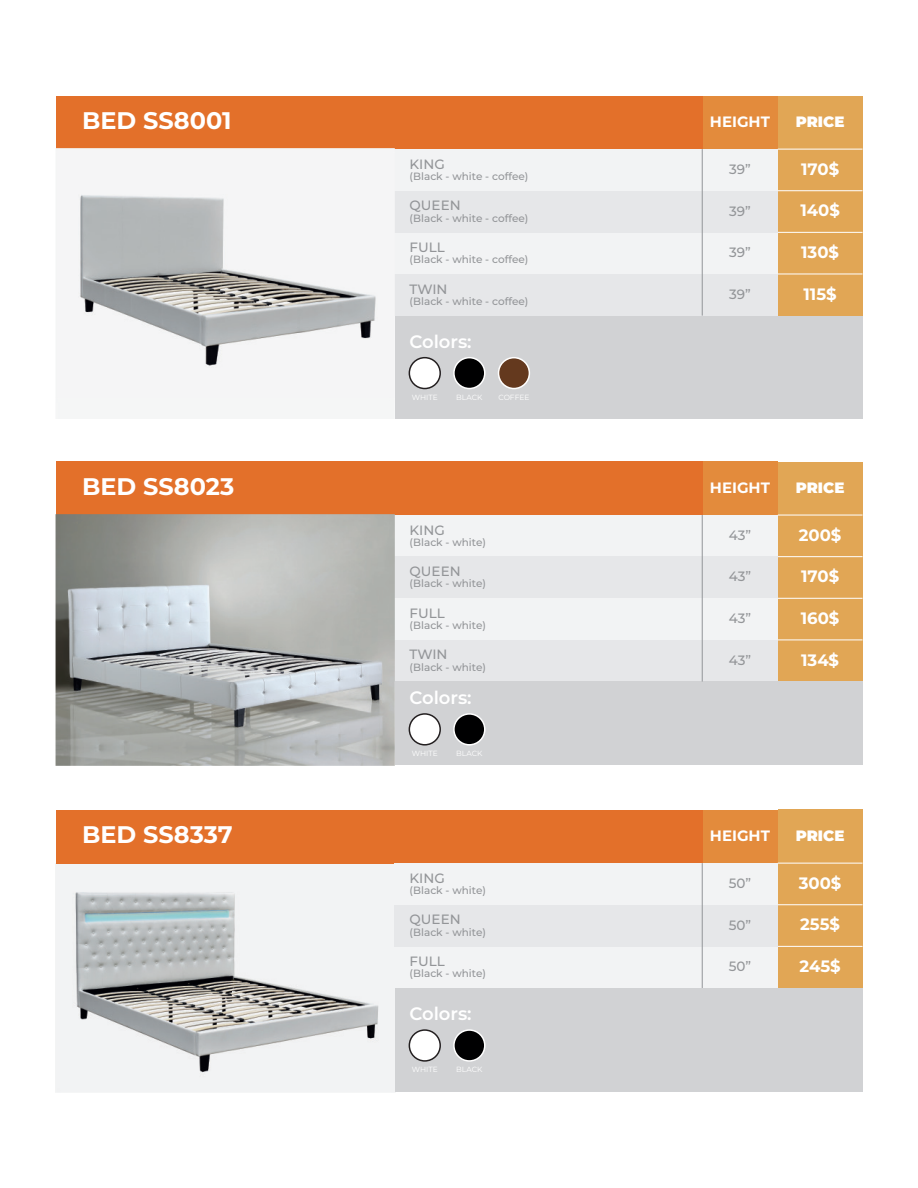
<style>
.page{position:relative;width:918px;height:1188px;background:#fff}
.page>*{position:absolute;margin:0;border:0;box-sizing:border-box;transform-origin:0 0}
.t1{font:700 24px "Montserrat";color:#fff}
.t2{font:600 18px "Montserrat";color:#fff}
.t3{font:700 16.5px "Montserrat";color:#fff}
.t4{font:700 15px "Montserrat";color:#fff}
.t5{font:900 15px "Montserrat";color:#fff}
.t6{font:500 13.5px "Montserrat";color:#939598}
.t7{font:500 10.5px "Montserrat";color:#939598}
.t8{font:7.5px "Montserrat";color:#fff}
</style>
<div class="page">
<div style="left:395px;top:274px;width:383px;height:42px;background:#e6e7e9"></div>
<div style="left:702px;top:96px;width:76px;height:53px;background:#e38b3c"></div>
<div style="left:778px;top:96px;width:85px;height:220px;background:#e1a655"></div>
<div style="left:56px;top:96px;width:646px;height:53px;background:#e3702a"></div>
<hr style="left:778px;top:149px;width:85px;height:1px;background:#fff">
<hr style="left:778px;top:190px;width:85px;height:1px;background:#fff">
<hr style="left:778px;top:232px;width:85px;height:1px;background:#fff">
<hr style="left:778px;top:274px;width:85px;height:1px;background:#fff">
<div style="left:395px;top:316px;width:468px;height:103px;background:#d1d2d4"></div>
<div style="left:395px;top:149px;width:383px;height:42px;background:#f2f3f4"></div>
<div style="left:395px;top:232px;width:383px;height:42px;background:#f2f3f4"></div>
<div style="left:395px;top:191px;width:383px;height:41px;background:#e6e7e9"></div>
<img style="left:56px;top:149px;width:339px;height:270px">
<hr style="left:702px;top:149px;width:1px;height:167px;background:#939598">
<div style="left:409px;top:358px;width:31px;height:31px;background:#fff;border-radius:50%"></div>
<div style="left:409px;top:357px;width:32px;height:32px;border:2px solid #231f20;border-radius:50%"></div>
<div style="left:454px;top:358px;width:31px;height:31px;background:#000001;border-radius:50%"></div>
<div style="left:453px;top:357px;width:33px;height:32px;border:2px solid #fff;border-radius:50%"></div>
<div style="left:499px;top:358px;width:30px;height:31px;background:#64391e;border-radius:50%"></div>
<div style="left:498px;top:357px;width:32px;height:32px;border:2px solid #fff;border-radius:50%"></div>
<div style="left:395px;top:640px;width:383px;height:42px;background:#e6e7e9"></div>
<div style="left:702px;top:462px;width:76px;height:53px;background:#e38b3c"></div>
<div style="left:778px;top:462px;width:85px;height:220px;background:#e1a655"></div>
<div style="left:56px;top:462px;width:646px;height:53px;background:#e3702a"></div>
<hr style="left:778px;top:515px;width:85px;height:1px;background:#fff">
<hr style="left:778px;top:556px;width:85px;height:1px;background:#fff">
<hr style="left:778px;top:598px;width:85px;height:1px;background:#fff">
<hr style="left:778px;top:640px;width:85px;height:1px;background:#fff">
<div style="left:395px;top:682px;width:468px;height:83px;background:#d1d2d4"></div>
<div style="left:395px;top:515px;width:383px;height:42px;background:#f2f3f4"></div>
<div style="left:395px;top:598px;width:383px;height:42px;background:#f2f3f4"></div>
<div style="left:395px;top:557px;width:383px;height:41px;background:#e6e7e9"></div>
<img style="left:55px;top:515px;width:340px;height:250px">
<hr style="left:702px;top:515px;width:1px;height:167px;background:#939598">
<div style="left:409px;top:714px;width:31px;height:31px;background:#fff;border-radius:50%"></div>
<div style="left:409px;top:713px;width:32px;height:33px;border:2px solid #231f20;border-radius:50%"></div>
<div style="left:454px;top:714px;width:31px;height:31px;background:#000001;border-radius:50%"></div>
<div style="left:453px;top:713px;width:33px;height:33px;border:2px solid #fff;border-radius:50%"></div>
<img style="left:55px;top:863px;width:340px;height:229px">
<div style="left:702px;top:810px;width:76px;height:53px;background:#e38b3c"></div>
<div style="left:778px;top:810px;width:85px;height:178px;background:#e1a655"></div>
<div style="left:56px;top:810px;width:646px;height:53px;background:#e3702a"></div>
<hr style="left:778px;top:863px;width:85px;height:1px;background:#fff">
<hr style="left:778px;top:904px;width:85px;height:1px;background:#fff">
<hr style="left:778px;top:946px;width:85px;height:1px;background:#fff">
<div style="left:395px;top:988px;width:468px;height:104px;background:#d1d2d4"></div>
<div style="left:395px;top:863px;width:383px;height:42px;background:#f2f3f4"></div>
<div style="left:395px;top:946px;width:383px;height:42px;background:#f2f3f4"></div>
<div style="left:395px;top:905px;width:383px;height:41px;background:#e6e7e9"></div>
<div style="left:409px;top:1030px;width:31px;height:31px;background:#fff;border-radius:50%"></div>
<div style="left:409px;top:1029px;width:32px;height:33px;border:2px solid #231f20;border-radius:50%"></div>
<div style="left:454px;top:1030px;width:31px;height:31px;background:#000001;border-radius:50%"></div>
<div style="left:453px;top:1029px;width:33px;height:33px;border:2px solid #fff;border-radius:50%"></div>
<hr style="left:702px;top:863px;width:1px;height:125px;background:#939598">
<h1 class="t1" style="left:82px;top:103px;width:151px">BED SS8001</h1>
<h3 class="t5" style="left:796px;top:110px;width:50px">PRICE</h3>
<p class="t6" style="left:410px;top:154px;width:37px">KING</p>
<p class="t7" style="left:410px;top:169px;width:120px">(Black - white - coffee)</p>
<p class="t6" style="left:410px;top:196px;width:53px">QUEEN</p>
<p class="t7" style="left:410px;top:210px;width:120px">(Black - white - coffee)</p>
<h3 class="t4" style="left:710px;top:111px;width:62px">HEIGHT</h3>
<h3 class="t3" style="left:801px;top:157px;width:40px">170$</h3>
<h3 class="t3" style="left:800px;top:199px;width:41px">140$</h3>
<h3 class="t3" style="left:801px;top:240px;width:39px">130$</h3>
<h3 class="t3" style="left:804px;top:282px;width:35px">115$</h3>
<p class="t6" style="left:729px;top:160px;width:23px">39”</p>
<p class="t6" style="left:729px;top:201px;width:23px">39”</p>
<p class="t6" style="left:729px;top:243px;width:23px">39”</p>
<p class="t6" style="left:729px;top:285px;width:23px">39”</p>
<p class="t6" style="left:410px;top:238px;width:37px">FULL</p>
<p class="t7" style="left:410px;top:252px;width:120px">(Black - white - coffee)</p>
<p class="t6" style="left:410px;top:279px;width:39px">TWIN</p>
<p class="t7" style="left:410px;top:294px;width:120px">(Black - white - coffee)</p>
<h2 class="t2" style="left:409px;top:329px;width:64px">Colors:</h2>
<p class="t8" style="left:412px;top:392px;width:27px">WHITE</p>
<p class="t8" style="left:456px;top:392px;width:28px">BLACK</p>
<p class="t8" style="left:498px;top:392px;width:33px">COFFEE</p>
<h1 class="t1" style="left:82px;top:469px;width:154px">BED SS8023</h1>
<h3 class="t5" style="left:796px;top:476px;width:50px">PRICE</h3>
<p class="t6" style="left:410px;top:520px;width:37px">KING</p>
<p class="t7" style="left:410px;top:535px;width:78px">(Black - white)</p>
<p class="t6" style="left:410px;top:562px;width:53px">QUEEN</p>
<p class="t7" style="left:410px;top:576px;width:78px">(Black - white)</p>
<h3 class="t4" style="left:710px;top:477px;width:62px">HEIGHT</h3>
<h3 class="t3" style="left:799px;top:523px;width:44px">200$</h3>
<h3 class="t3" style="left:801px;top:565px;width:40px">170$</h3>
<h3 class="t3" style="left:801px;top:606px;width:40px">160$</h3>
<h3 class="t3" style="left:801px;top:648px;width:40px">134$</h3>
<p class="t6" style="left:729px;top:526px;width:24px">43”</p>
<p class="t6" style="left:729px;top:567px;width:24px">43”</p>
<p class="t6" style="left:729px;top:609px;width:24px">43”</p>
<p class="t6" style="left:729px;top:650px;width:24px">43”</p>
<p class="t6" style="left:410px;top:604px;width:37px">FULL</p>
<p class="t7" style="left:410px;top:618px;width:78px">(Black - white)</p>
<p class="t6" style="left:410px;top:645px;width:39px">TWIN</p>
<p class="t7" style="left:410px;top:660px;width:78px">(Black - white)</p>
<h2 class="t2" style="left:409px;top:685px;width:64px">Colors:</h2>
<p class="t8" style="left:412px;top:748px;width:27px">WHITE</p>
<p class="t8" style="left:456px;top:748px;width:28px">BLACK</p>
<h1 class="t1" style="left:82px;top:817px;width:152px">BED SS8337</h1>
<h3 class="t5" style="left:796px;top:824px;width:50px">PRICE</h3>
<h3 class="t4" style="left:710px;top:825px;width:62px">HEIGHT</h3>
<p class="t6" style="left:410px;top:868px;width:37px">KING</p>
<p class="t7" style="left:410px;top:883px;width:78px">(Black - white)</p>
<p class="t6" style="left:410px;top:910px;width:53px">QUEEN</p>
<p class="t7" style="left:410px;top:924px;width:78px">(Black - white)</p>
<p class="t6" style="left:410px;top:952px;width:37px">FULL</p>
<p class="t7" style="left:410px;top:966px;width:78px">(Black - white)</p>
<h2 class="t2" style="left:409px;top:1001px;width:64px">Colors:</h2>
<p class="t8" style="left:412px;top:1064px;width:27px">WHITE</p>
<p class="t8" style="left:456px;top:1064px;width:28px">BLACK</p>
<p class="t6" style="left:729px;top:874px;width:24px">50”</p>
<p class="t6" style="left:729px;top:915px;width:24px">50”</p>
<p class="t6" style="left:729px;top:957px;width:24px">50”</p>
<h3 class="t3" style="left:799px;top:871px;width:44px">300$</h3>
<h3 class="t3" style="left:800px;top:913px;width:41px">255$</h3>
<h3 class="t3" style="left:800px;top:954px;width:43px">245$</h3>
</div>
